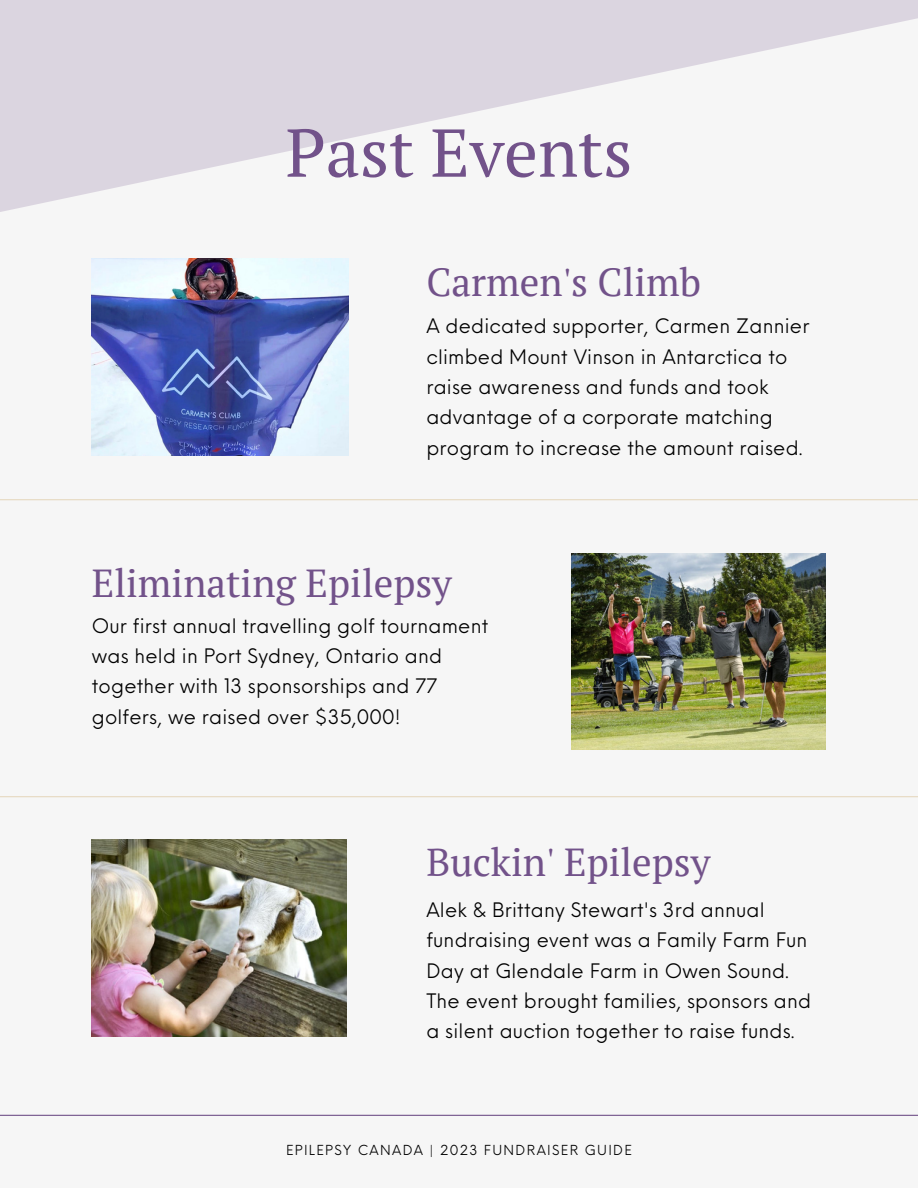
<style>
.page{position:relative;width:918px;height:1188px;background:#f6f6f6}
.page>*{position:absolute;margin:0;border:0;box-sizing:border-box;transform-origin:0 0}
.t1{font:67.5px "PT Serif";color:#72528a}
.t2{font:39px "PT Serif";color:#72528a}
.t3{font:19.5px/30.3px "Neue Einstellung";letter-spacing:.01em;color:#000}
.t4{font:13.5px "Neue Einstellung";letter-spacing:.1em;color:#000}
</style>
<div class="page">
<hr style="left:0;top:499px;width:918px;height:1px;background:#e6d9c0">
<hr style="left:0;top:796px;width:918px;height:1px;background:#e6d9c0">
<img style="left:92px;top:259px;width:256px;height:196px">
<img style="left:572px;top:554px;width:254px;height:195px">
<img style="left:92px;top:839px;width:254px;height:197px">
<hr style="left:0;top:1115px;width:918px;height:1px;background:#72528a">
<svg style="left:0;top:0;width:918px;height:212px;fill:#dbd5e0"></svg>
<h1 class="t1" style="left:286px;top:107px;width:348px">Past Events</h1>
<h2 class="t2" style="left:426px;top:255px;width:276px">Carmen's Climb</h2>
<p class="t3" style="left:426px;top:309px;width:385px">A dedicated supporter, Carmen Zannier climbed Mount Vinson in Antarctica to raise awareness and funds and took advantage of a corporate matching program to increase the amount raised.</p>
<h2 class="t2" style="left:92px;top:557px;width:362px">Eliminating Epilepsy</h2>
<p class="t3" style="left:92px;top:608px;width:398px">Our first annual travelling golf tournament was held in Port Sydney, Ontario and together with 13 sponsorships and 77 golfers, we raised over $35,000!</p>
<h2 class="t2" style="left:426px;top:836px;width:286px">Buckin' Epilepsy</h2>
<p class="t3" style="left:426px;top:893px;width:386px">Alek &amp; Brittany Stewart's 3rd annual fundraising event was a Family Farm Fun Day at Glendale Farm in Owen Sound.<br>The event brought families, sponsors and a silent auction together to raise funds.</p>
<p class="t4" style="left:286px;top:1138px;width:347px">EPILEPSY CANADA | 2023 FUNDRAISER GUIDE</p>
</div>
